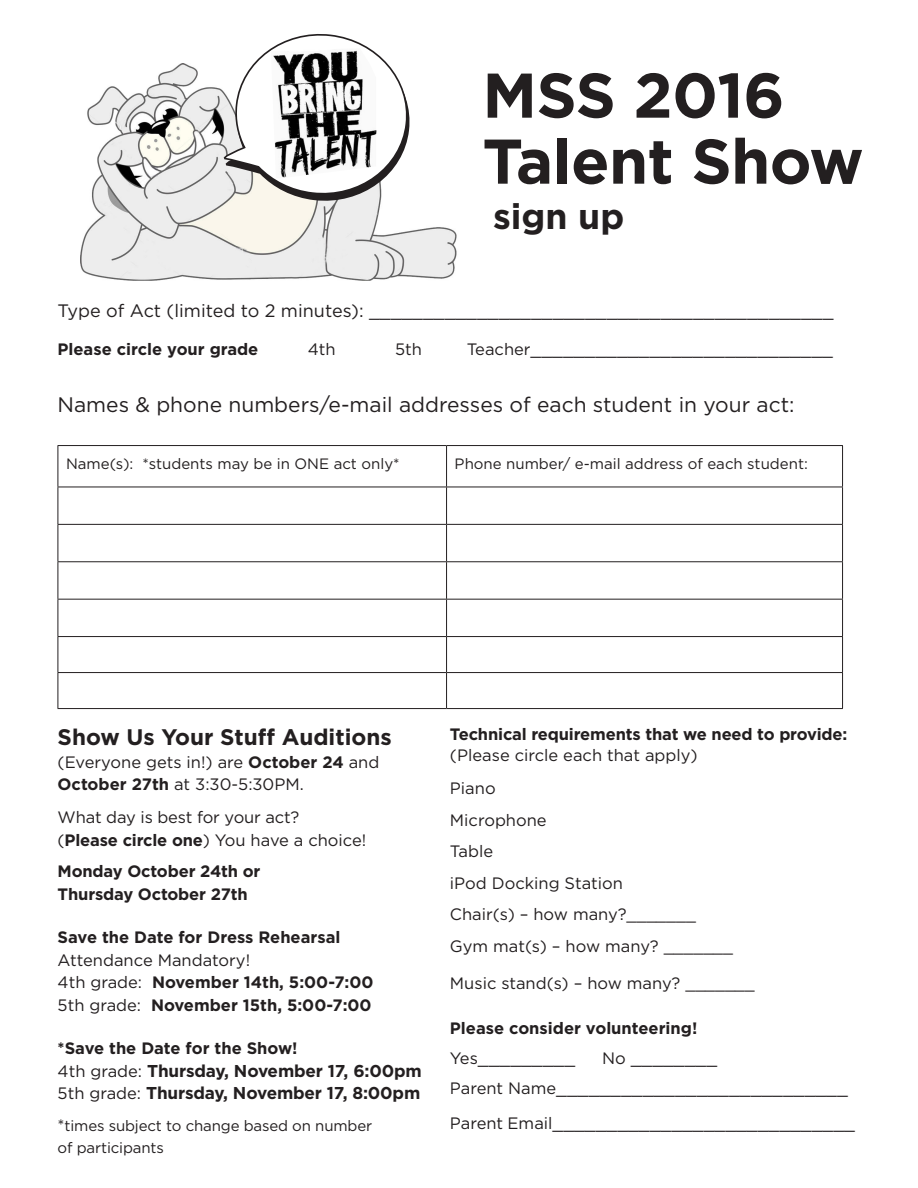
<style>
.page{position:relative;width:918px;height:1188px;background:#fff}
.page>*{position:absolute;margin:0;border:0;box-sizing:border-box;transform-origin:0 0}
.t1{font:700 63px/66px "Gotham";letter-spacing:-.01em;color:#231f20}
.t2{font:700 35.55px "Gotham";color:#231f20}
.t3{font:700 22.5px "Gotham";color:#231f20}
.t4{font:21px "Gotham";color:#231f20}
.t5{font:18px "Gotham";color:#231f20}
.t6{font:700 17.1px/22.5px "Gotham";letter-spacing:-.01em;color:#231f20}
.t7{font:700 16.5px/22.5px "Gotham";letter-spacing:-.01em;color:#231f20}
.t8{font:16.5px/22.5px "Gotham";color:#231f20}
.t9{font:15px/22.5px "Gotham";color:#231f20}
.s1{font-size:16.5px}
.s2{font-weight:700}
.s3{font-weight:400}
.s4{font-weight:400;font-size:16.5px}
</style>
<div class="page">
<hr style="left:58px;top:445px;width:389px;height:1px;background:#231f20">
<hr style="left:58px;top:446px;width:1px;height:41px;background:#231f20">
<hr style="left:447px;top:445px;width:396px;height:1px;background:#231f20">
<hr style="left:446px;top:446px;width:1px;height:41px;background:#231f20">
<hr style="left:842px;top:446px;width:1px;height:41px;background:#231f20">
<hr style="left:58px;top:487px;width:389px;height:1px;background:#231f20">
<hr style="left:58px;top:487px;width:1px;height:37px;background:#231f20">
<hr style="left:447px;top:487px;width:396px;height:1px;background:#231f20">
<hr style="left:446px;top:487px;width:1px;height:37px;background:#231f20">
<hr style="left:842px;top:487px;width:1px;height:37px;background:#231f20">
<hr style="left:58px;top:524px;width:389px;height:1px;background:#231f20">
<hr style="left:58px;top:525px;width:1px;height:36px;background:#231f20">
<hr style="left:447px;top:524px;width:396px;height:1px;background:#231f20">
<hr style="left:446px;top:525px;width:1px;height:36px;background:#231f20">
<hr style="left:842px;top:525px;width:1px;height:36px;background:#231f20">
<hr style="left:58px;top:561px;width:389px;height:1px;background:#231f20">
<hr style="left:58px;top:562px;width:1px;height:37px;background:#231f20">
<hr style="left:447px;top:561px;width:396px;height:1px;background:#231f20">
<hr style="left:446px;top:562px;width:1px;height:37px;background:#231f20">
<hr style="left:842px;top:562px;width:1px;height:37px;background:#231f20">
<hr style="left:58px;top:599px;width:389px;height:1px;background:#231f20">
<hr style="left:58px;top:600px;width:1px;height:36px;background:#231f20">
<hr style="left:447px;top:599px;width:396px;height:1px;background:#231f20">
<hr style="left:446px;top:600px;width:1px;height:36px;background:#231f20">
<hr style="left:842px;top:600px;width:1px;height:36px;background:#231f20">
<hr style="left:58px;top:636px;width:389px;height:1px;background:#231f20">
<hr style="left:58px;top:637px;width:1px;height:35px;background:#231f20">
<hr style="left:447px;top:636px;width:396px;height:1px;background:#231f20">
<hr style="left:446px;top:637px;width:1px;height:35px;background:#231f20">
<hr style="left:842px;top:637px;width:1px;height:35px;background:#231f20">
<hr style="left:58px;top:672px;width:389px;height:1px;background:#231f20">
<hr style="left:58px;top:673px;width:1px;height:35px;background:#231f20">
<hr style="left:447px;top:672px;width:396px;height:1px;background:#231f20">
<hr style="left:446px;top:673px;width:1px;height:35px;background:#231f20">
<hr style="left:842px;top:673px;width:1px;height:35px;background:#231f20">
<hr style="left:58px;top:708px;width:389px;height:1px;background:#231f20">
<hr style="left:447px;top:708px;width:396px;height:1px;background:#231f20">
<img style="left:80px;top:64px;width:377px;height:217px">
<svg style="left:220px;top:34px;width:193px;height:172px"></svg>
<img style="left:271px;top:48px;width:106px;height:131px">
<p class="t1" style="left:482px;top:61px;width:383px">MSS 2016<br>Talent Show</p>
<p class="t2" style="left:493px;top:196px;width:133px">sign up</p>
<p class="t5" style="left:58px;top:301px;width:777px">Type of Act (limited to 2 minutes): ___________________________________________</p>
<p class="t7" style="left:58px;top:337px;width:202px">Please circle your grade</p>
<p class="t8" style="left:308px;top:337px;width:29px">4th</p>
<p class="t8" style="left:395px;top:337px;width:28px">5th</p>
<p class="t5" style="left:467px;top:338px;width:368px"><span class="s1">Teacher</span>____________________________</p>
<p class="t4" style="left:58px;top:393px;width:738px">Names &amp; phone numbers/e-mail addresses of each student in your act:</p>
<p class="t9" style="left:66px;top:452px;width:335px">Name(s): *students may be in ONE act only*</p>
<p class="t9" style="left:455px;top:452px;width:355px">Phone number/ e-mail address of each student:</p>
<p class="t3" style="left:58px;top:724px;width:336px">Show Us Your Stuff Auditions</p>
<p class="t8" style="left:58px;top:751px;width:323px">(Everyone gets in!) are <span class="s2">October 24</span> and<br><span class="s2">October 27th</span> at 3:30-5:30PM.</p>
<p class="t8" style="left:58px;top:806px;width:310px">What day is best for your act?<br>(<span class="s2">Please circle one</span>) You have a choice!</p>
<p class="t7" style="left:58px;top:860px;width:204px">Monday October 24th or<br>Thursday October 27th</p>
<p class="t7" style="left:58px;top:926px;width:318px">Save the Date for Dress Rehearsal<br><span class="s3">Attendance Mandatory!<br>4th grade:</span> November 14th, 5:00-7:00<br><span class="s3">5th grade:</span> November 15th, 5:00-7:00</p>
<p class="t7" style="left:58px;top:1037px;width:242px">*Save the Date for the Show!</p>
<p class="t6" style="left:58px;top:1059px;width:366px"><span class="s4">4th grade:</span> Thursday, November 17, 6:00pm<br><span class="s4">5th grade:</span> Thursday, November 17, 8:00pm</p>
<p class="t9" style="left:58px;top:1114px;width:316px"><span class="s1">*</span>times subject to change based on number of participants</p>
<p class="t7" style="left:450px;top:723px;width:399px;line-height:21px">Technical requirements that we need to provide: <span class="s3">(Please circle each that apply)</span></p>
<p class="t8" style="left:450px;top:777px;width:47px">Piano</p>
<p class="t8" style="left:450px;top:808px;width:98px">Microphone</p>
<p class="t8" style="left:450px;top:840px;width:45px">Table</p>
<p class="t8" style="left:450px;top:871px;width:175px">iPod Docking Station</p>
<p class="t8" style="left:450px;top:903px;width:247px">Chair(s) – how many?_______</p>
<p class="t8" style="left:450px;top:934px;width:285px">Gym mat(s) – how many? _______</p>
<p class="t8" style="left:450px;top:972px;width:306px">Music stand(s) – how many? _______</p>
<p class="t7" style="left:450px;top:1017px;width:249px">Please consider volunteering!</p>
<p class="t5" style="left:450px;top:1048px;width:127px"><span class="s1">Yes</span>_________</p>
<p class="t5" style="left:602px;top:1048px;width:117px"><span class="s1">No</span> ________</p>
<p class="t5" style="left:450px;top:1078px;width:399px"><span class="s1">Parent Name</span>___________________________</p>
<p class="t5" style="left:450px;top:1112px;width:407px"><span class="s1">Parent Email</span>____________________________</p>
</div>
